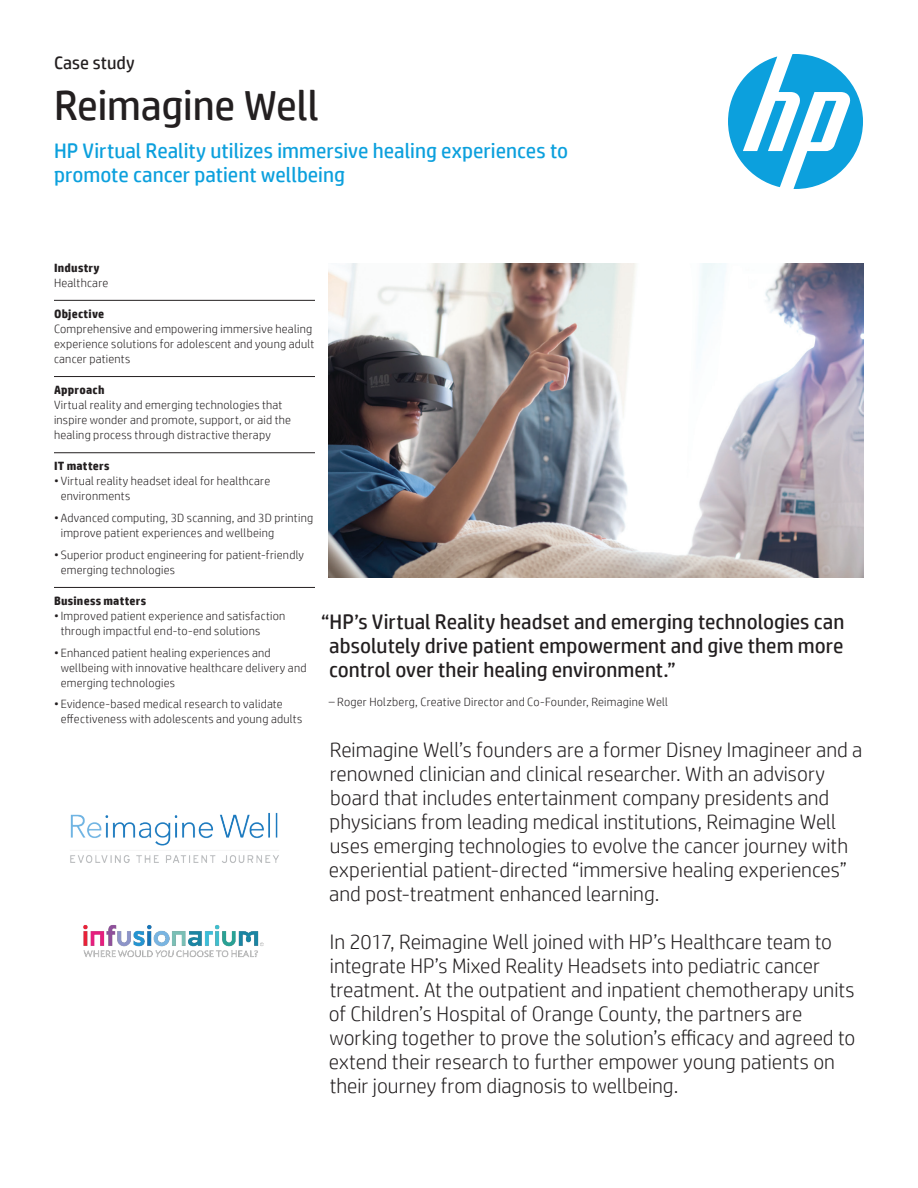
<style>
.page{position:relative;width:918px;height:1188px;background:#fff}
.page>*{position:absolute;margin:0;border:0;box-sizing:border-box;transform-origin:0 0}
.t1{font:42px "HP Simplified";letter-spacing:-.005em;color:#231f20}
.t2{font:300 21px/24px "HP Simplified";color:#231f20}
.t3{font:21px/24px "HP Simplified";color:#231f20;text-align:justify}
.t4{font:21px/24px "HP Simplified";color:#0ca0dd}
.t5{font:18px "HP Simplified";letter-spacing:.005em;color:#231f20}
.t6{font:300 12px/15px "HP Simplified";letter-spacing:.02em;color:#231f20}
.t7{font:700 12px "HP Simplified";letter-spacing:.02em;color:#231f20}
</style>
<div class="page">
<svg style="left:728px;top:54px;width:135px;height:135px"></svg>
<img style="left:329px;top:264px;width:535px;height:313px">
<hr style="left:54px;top:300px;width:261px;height:1px;background:#231f20">
<hr style="left:54px;top:376px;width:261px;height:1px;background:#231f20">
<hr style="left:54px;top:452px;width:261px;height:1px;background:#231f20">
<hr style="left:54px;top:587px;width:261px;height:1px;background:#231f20">
<img style="left:70px;top:812px;width:209px;height:51px">
<img style="left:83px;top:925px;width:181px;height:32px">
<h3 class="t5" style="left:54px;top:52px;width:82px">Case study</h3>
<h1 class="t1" style="left:54px;top:82px;width:266px">Reimagine Well</h1>
<h2 class="t4" style="left:54px;top:138px;width:516px">HP Virtual Reality utilizes immersive healing experiences to promote cancer patient wellbeing</h2>
<p class="t7" style="left:54px;top:260px;width:47px">Industry</p>
<p class="t6" style="left:54px;top:275px;width:56px">Healthcare</p>
<p class="t7" style="left:54px;top:307px;width:52px">Objective</p>
<p class="t6" style="left:54px;top:321px;width:262px">Comprehensive and empowering immersive healing experience solutions for adolescent and young adult cancer patients</p>
<p class="t7" style="left:54px;top:383px;width:52px">Approach</p>
<p class="t6" style="left:54px;top:397px;width:239px">Virtual reality and emerging technologies that inspire wonder and promote, support, or aid the healing process through distractive therapy</p>
<p class="t7" style="left:54px;top:459px;width:57px">IT matters</p>
<p class="t6" style="left:61px;top:473px;width:211px;text-indent:-7px">• Virtual reality headset ideal for healthcare environments</p>
<p class="t6" style="left:61px;top:510px;width:254px;text-indent:-7px">• Advanced computing, 3D scanning, and 3D printing improve patient experiences and wellbeing</p>
<p class="t6" style="left:61px;top:547px;width:245px;text-indent:-7px">• Superior product engineering for patient-friendly emerging technologies</p>
<p class="t7" style="left:54px;top:594px;width:94px">Business matters</p>
<p class="t6" style="left:61px;top:608px;width:226px;text-indent:-7px">•Improved patient experience and satisfaction through impactful end-to-end solutions</p>
<p class="t6" style="left:61px;top:645px;width:247px;text-indent:-7px">• Enhanced patient healing experiences and wellbeing with innovative healthcare delivery and emerging technologies</p>
<p class="t6" style="left:61px;top:697px;width:243px;text-indent:-7px">• Evidence-based medical research to validate effectiveness with adolescents and young adults</p>
<h2 class="t3" style="left:329px;top:610px;width:517px;text-indent:-8px">“HP’s Virtual Reality headset and emerging technologies can absolutely drive patient empowerment and give them more control over their healing environment.”</h2>
<p class="t6" style="left:329px;top:694px;width:341px">– Roger Holzberg, Creative Director and Co-Founder, Reimagine Well</p>
<p class="t2" style="left:329px;top:737px;width:535px">Reimagine Well’s founders are a former Disney Imagineer and a renowned clinician and clinical researcher. With an advisory board that includes entertainment company presidents and physicians from leading medical institutions, Reimagine Well uses emerging technologies to evolve the cancer journey with experiential patient-directed “immersive healing experiences” and post-treatment enhanced learning.</p>
<p class="t2" style="left:329px;top:929px;width:528px">In 2017, Reimagine Well joined with HP’s Healthcare team to integrate HP’s Mixed Reality Headsets into pediatric cancer treatment. At the outpatient and inpatient chemotherapy units of Children’s Hospital of Orange County, the partners are working together to prove the solution’s efficacy and agreed to extend their research to further empower young patients on their journey from diagnosis to wellbeing.</p>
</div>
